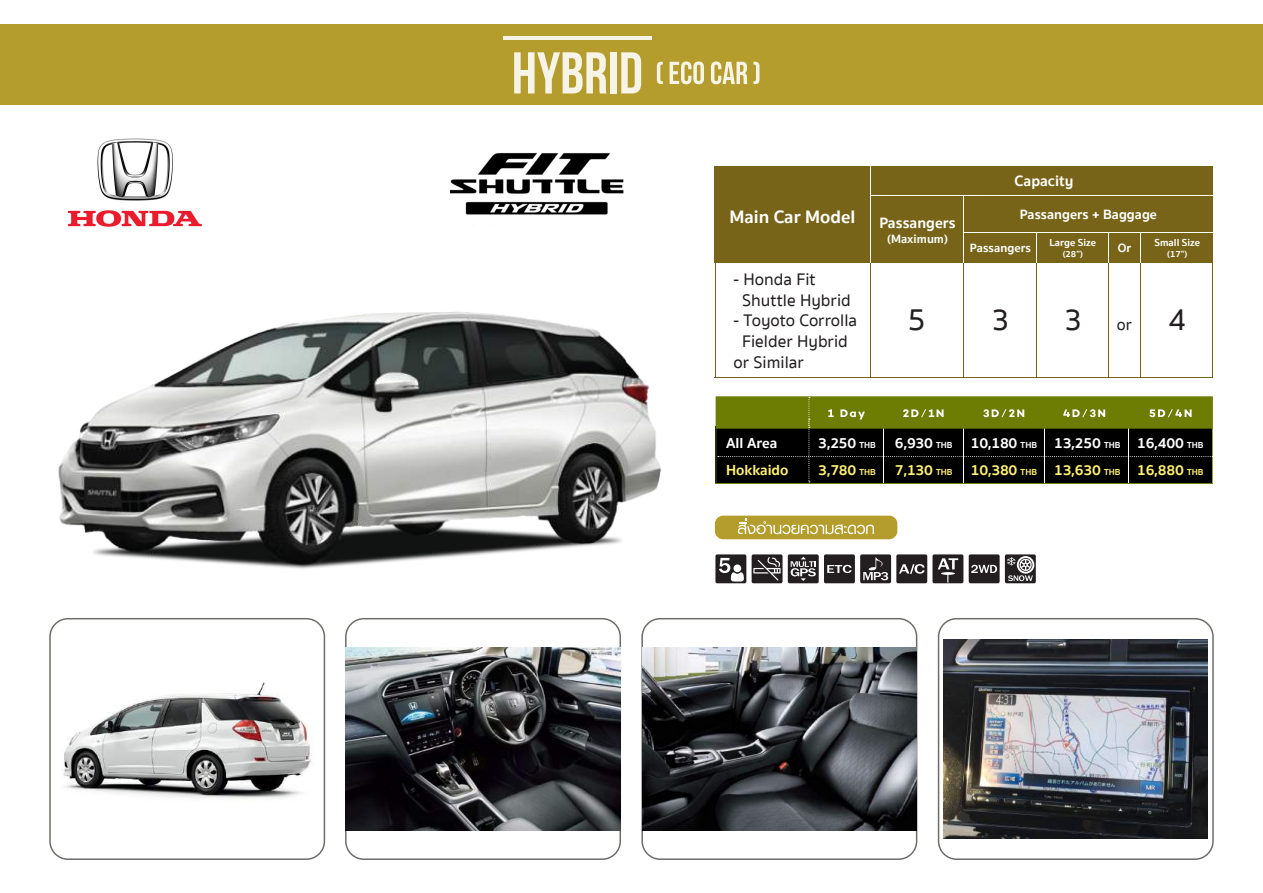
<style>
.page{position:relative;width:1263px;height:893px;background:#fff}
.page>*{position:absolute;margin:0;border:0;box-sizing:border-box;transform-origin:0 0}
.t1{font:500 31.5px "Sukhumvit Set";color:#231f20}
.t2{font:700 18.6px "Sukhumvit Set";color:#fff}
.t3{font:500 17.25px/20.7px "Sukhumvit Set";color:#231f20}
.t4{font:500 16.5px "Sukhumvit Set";color:#231f20}
.t5{font:700 15.45px "Sukhumvit Set";color:#fff}
.t6{font:700 15px/27.2px "Sukhumvit Set";letter-spacing:-.02em;color:#fff}
.t7{font:700 15px "Sukhumvit Set";color:#fff173}
.t8{font:700 13.95px "Sukhumvit Set";color:#fff}
.t9{font:700 12.3px "Sukhumvit Set";color:#fff}
.t10{font:700 10.5px "Sukhumvit Set";color:#fff}
.t11{font:700 9.15px "Sukhumvit Set";color:#fff}
.s1{font-size:9px}
.s2{color:#fff173}
.s3{font-size:9px;color:#fff173}
</style>
<div class="page">
<img style="left:63px;top:682px;width:248px;height:117px">
<div style="left:49px;top:618px;width:276px;height:242px;border:2px solid #6d6d6a;border-radius:18px"></div>
<div style="left:345px;top:618px;width:276px;height:242px;border:2px solid #6d6d6a;border-radius:18px"></div>
<div style="left:641px;top:618px;width:276px;height:242px;border:2px solid #6d6d6a;border-radius:18px"></div>
<div style="left:938px;top:618px;width:276px;height:242px;border:2px solid #6d6d6a;border-radius:18px"></div>
<hr style="left:1212px;top:263px;width:1px;height:114px;background:#6d5907">
<hr style="left:963px;top:248px;width:1px;height:129px;background:#6d5907">
<hr style="left:1036px;top:248px;width:1px;height:129px;background:#6d5907">
<hr style="left:1108px;top:248px;width:1px;height:129px;background:#6d5907">
<hr style="left:1140px;top:248px;width:1px;height:129px;background:#6d5907">
<div style="left:715px;top:166px;width:498px;height:97px;background:#776418"></div>
<hr style="left:715px;top:263px;width:1px;height:114px;background:#6d5907">
<hr style="left:870px;top:248px;width:1px;height:129px;background:#6d5907">
<hr style="left:715px;top:377px;width:498px;height:1px;background:#6d5907">
<hr style="left:870px;top:166px;width:1px;height:97px;background:#fff">
<hr style="left:963px;top:196px;width:1px;height:67px;background:#fff">
<hr style="left:1036px;top:232px;width:1px;height:31px;background:#fff">
<hr style="left:1108px;top:232px;width:1px;height:31px;background:#fff">
<hr style="left:1140px;top:232px;width:1px;height:31px;background:#fff">
<hr style="left:871px;top:195px;width:342px;height:1px;background:#fff">
<hr style="left:964px;top:232px;width:249px;height:1px;background:#fff">
<div style="left:715px;top:516px;width:182px;height:23px;background:#b49d2c;border-radius:8px"></div>
<svg style="left:738px;top:519px;width:136px;height:15px"></svg>
<div style="left:1005px;top:554px;width:31px;height:29px;background:#231f20;border-radius:2px"></div>
<div style="left:752px;top:554px;width:30px;height:29px;background:#231f20;border-radius:2px"></div>
<svg style="left:753px;top:557px;width:27px;height:24px"></svg>
<div style="left:715px;top:554px;width:31px;height:29px;background:#231f20;border-radius:2px"></div>
<svg style="left:719px;top:558px;width:25px;height:24px"></svg>
<div style="left:788px;top:554px;width:31px;height:29px;background:#231f20;border-radius:2px"></div>
<svg style="left:791px;top:557px;width:25px;height:24px"></svg>
<div style="left:824px;top:554px;width:31px;height:29px;background:#231f20;border-radius:2px"></div>
<svg style="left:827px;top:565px;width:25px;height:8px"></svg>
<div style="left:860px;top:554px;width:31px;height:29px;background:#231f20;border-radius:2px"></div>
<svg style="left:863px;top:557px;width:25px;height:23px"></svg>
<div style="left:896px;top:554px;width:31px;height:29px;background:#231f20;border-radius:2px"></div>
<svg style="left:899px;top:564px;width:26px;height:10px"></svg>
<div style="left:932px;top:554px;width:31px;height:29px;background:#231f20;border-radius:2px"></div>
<svg style="left:938px;top:558px;width:20px;height:24px"></svg>
<div style="left:969px;top:554px;width:31px;height:29px;background:#231f20;border-radius:2px"></div>
<svg style="left:971px;top:565px;width:26px;height:8px"></svg>
<svg style="left:1007px;top:556px;width:27px;height:25px"></svg>
<div style="left:0;top:24px;width:1263px;height:81px;background:#b49d2c"></div>
<svg style="left:514px;top:52px;width:93px;height:41px"></svg>
<div style="left:610px;top:52px;width:6px;height:41px;background:#f6f3e7"></div>
<svg style="left:621px;top:52px;width:20px;height:41px"></svg>
<svg style="left:657px;top:62px;width:6px;height:22px"></svg>
<svg style="left:669px;top:61px;width:35px;height:23px"></svg>
<svg style="left:711px;top:61px;width:36px;height:23px"></svg>
<svg style="left:753px;top:62px;width:6px;height:22px"></svg>
<hr style="left:503px;top:36px;width:149px;height:4px;background:#f6f3e7">
<img style="left:943px;top:640px;width:265px;height:198px">
<img style="left:58px;top:311px;width:603px;height:258px">
<img style="left:451px;top:153px;width:172px;height:62px">
<img style="left:346px;top:647px;width:274px;height:183px">
<img style="left:642px;top:647px;width:274px;height:183px">
<img style="left:68px;top:138px;width:134px;height:88px">
<svg style="left:716px;top:396px;width:497px;height:88px;background:#2f3408"></svg>
<p class="t2" style="left:729px;top:203px;width:127px">Main Car Model</p>
<p class="t3" style="left:742px;top:269px;width:110px;text-indent:-9px">- Honda Fit<br>Shuttle Hybrid</p>
<p class="t3" style="left:733px;top:311px;width:125px">- Toyoto Corrolla</p>
<p class="t3" style="left:742px;top:331px;width:107px">Fielder Hybrid</p>
<p class="t3" style="left:733px;top:352px;width:72px">or Similar</p>
<p class="t5" style="left:879px;top:211px;width:78px">Passangers</p>
<p class="t9" style="left:887px;top:229px;width:62px">(Maximum)</p>
<p class="t5" style="left:1014px;top:169px;width:60px">Capacity</p>
<p class="t8" style="left:1020px;top:203px;width:139px">Passangers + Baggage</p>
<p class="t9" style="left:970px;top:239px;width:63px">Passangers</p>
<p class="t9" style="left:1118px;top:239px;width:15px">Or</p>
<p class="t10" style="left:1049px;top:235px;width:48px">Large Size</p>
<p class="t11" style="left:1063px;top:247px;width:22px">(28”)</p>
<p class="t10" style="left:1154px;top:235px;width:47px">Small Size</p>
<p class="t11" style="left:1167px;top:247px;width:22px">(17”)</p>
<h1 class="t1" style="left:908px;top:297px;width:20px">5</h1>
<h1 class="t1" style="left:992px;top:297px;width:20px">3</h1>
<h1 class="t1" style="left:1064px;top:297px;width:20px">3</h1>
<h1 class="t1" style="left:1168px;top:297px;width:20px">4</h1>
<p class="t4" style="left:1117px;top:313px;width:17px">or</p>
<p class="t6" style="left:726px;top:429px;width:53px">All Area</p>
<p class="t7" style="left:726px;top:458px;width:64px">Hokkaido</p>
<p class="t6" style="left:818px;top:429px;width:59px">3,250 <span class="s1">THB<br></span><span class="s2">3,780</span> <span class="s3">THB</span></p>
<p class="t6" style="left:895px;top:429px;width:59px">6,930 <span class="s1">THB<br></span><span class="s2">7,130</span> <span class="s3">THB</span></p>
<p class="t6" style="left:971px;top:429px;width:68px">10,180 <span class="s1">THB<br></span><span class="s2">10,380</span> <span class="s3">THB</span></p>
<p class="t6" style="left:1054px;top:429px;width:68px">13,250 <span class="s1">THB<br></span><span class="s2">13,630</span> <span class="s3">THB</span></p>
<p class="t6" style="left:1137px;top:429px;width:68px">16,400 <span class="s1">THB<br></span><span class="s2">16,880</span> <span class="s3">THB</span></p>
</div>
